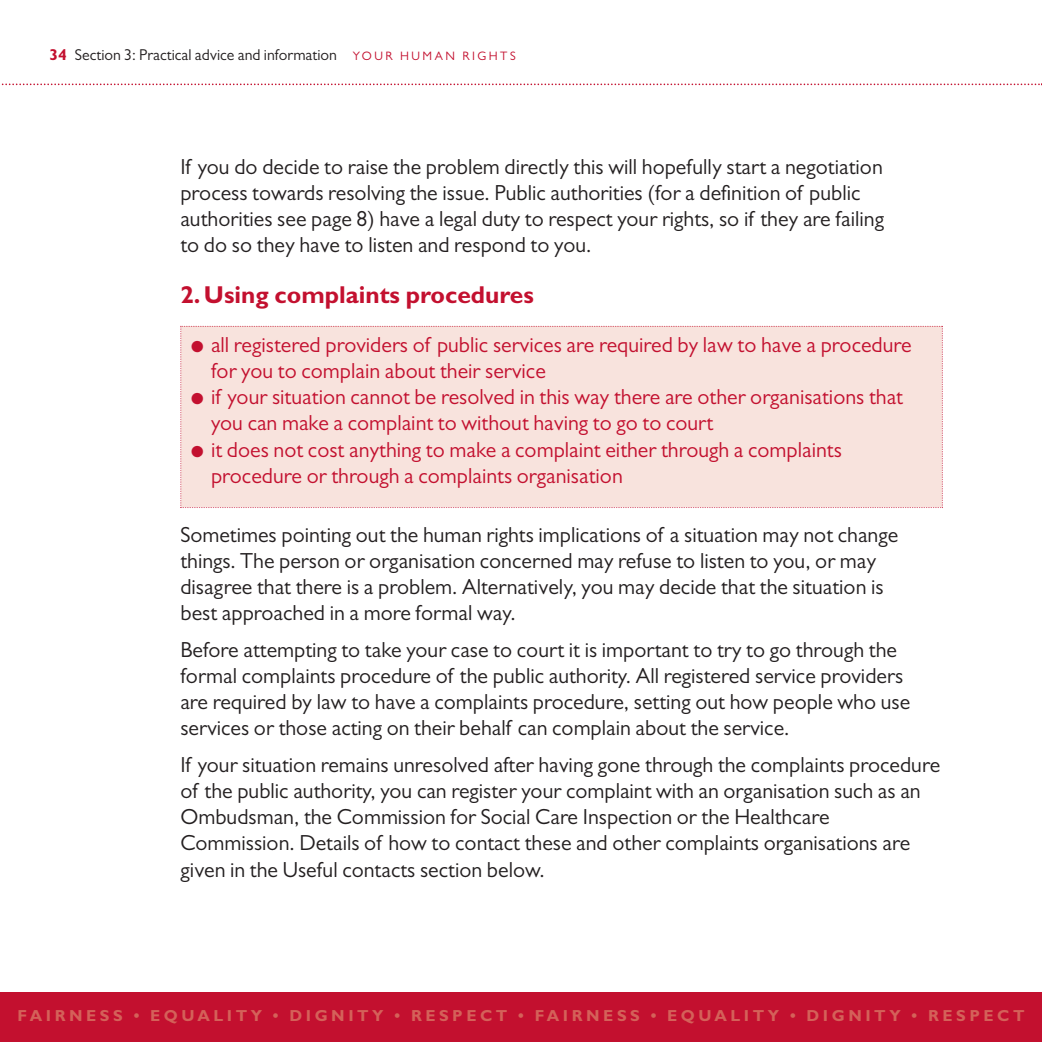
<style>
.page{position:relative;width:1042px;height:1042px;background:#fff}
.page>*{position:absolute;margin:0;border:0;box-sizing:border-box;transform-origin:0 0}
.t1{font:700 24.5px "Gill Sans";color:#c3102f}
.t2{font:21.88px/26.2px "Gill Sans";color:#231f20}
.t3{font:21.88px/26.2px "Gill Sans";color:#c3102f}
.t4{font:700 15.92px "Gill Sans";letter-spacing:.22em;color:#d46159}
.t5{font:15.75px "Gill Sans";color:#231f20}
.s1{font-weight:700;color:#c3102f}
.s2{font-size:12.25px;color:#c3102f}
</style>
<div class="page">
<svg style="left:1px;top:83px;width:1041px;height:2px"></svg>
<div style="left:0;top:992px;width:1042px;height:50px;background:#c3102f"></div>
<div style="left:180px;top:326px;width:763px;height:182px;background:#f8e3dd"></div>
<p class="t5" style="left:50px;top:50px;width:467px"><span class="s1">34</span> Section 3: Practical advice and information <span class="s2">YO U R H U M A N R I G H T S</span></p>
<p class="t2" style="left:180px;top:155px;width:705px">If you do decide to raise the problem directly this will hopefully start a negotiation process towards resolving the issue. Public authorities (for a definition of public authorities see page 8) have a legal duty to respect your rights, so if they are failing to do so they have to listen and respond to you.</p>
<p class="t1" style="left:180px;top:285px;width:355px">2.Using complaints procedures</p>
<p class="t3" style="left:211px;top:333px;width:702px;text-indent:-20px">● all registered providers of public services are required by law to have a procedure for you to complain about their service</p>
<p class="t3" style="left:211px;top:386px;width:693px;text-indent:-20px">● if your situation cannot be resolved in this way there are other organisations that you can make a complaint to without having to go to court</p>
<p class="t3" style="left:211px;top:438px;width:632px;text-indent:-20px">● it does not cost anything to make a complaint either through a complaints procedure or through a complaints organisation</p>
<p class="t2" style="left:180px;top:523px;width:719px">Sometimes pointing out the human rights implications of a situation may not change things. The person or organisation concerned may refuse to listen to you, or may disagree that there is a problem. Alternatively, you may decide that the situation is best approached in a more formal way.</p>
<p class="t2" style="left:180px;top:638px;width:731px">Before attempting to take your case to court it is important to try to go through the formal complaints procedure of the public authority. All registered service providers are required by law to have a complaints procedure, setting out how people who use services or those acting on their behalf can complain about the service.</p>
<p class="t2" style="left:180px;top:753px;width:761px">If your situation remains unresolved after having gone through the complaints procedure of the public authority, you can register your complaint with an organisation such as an Ombudsman, the Commission for Social Care Inspection or the Healthcare Commission. Details of how to contact these and other complaints organisations are given in the Useful contacts section below.</p>
<p class="t4" style="left:18px;top:1009px;width:1008px">FAIRNESS • EQUALITY • DIGNITY • RESPECT • FAIRNESS • EQUALITY • DIGNITY • RESPECT</p>
</div>
